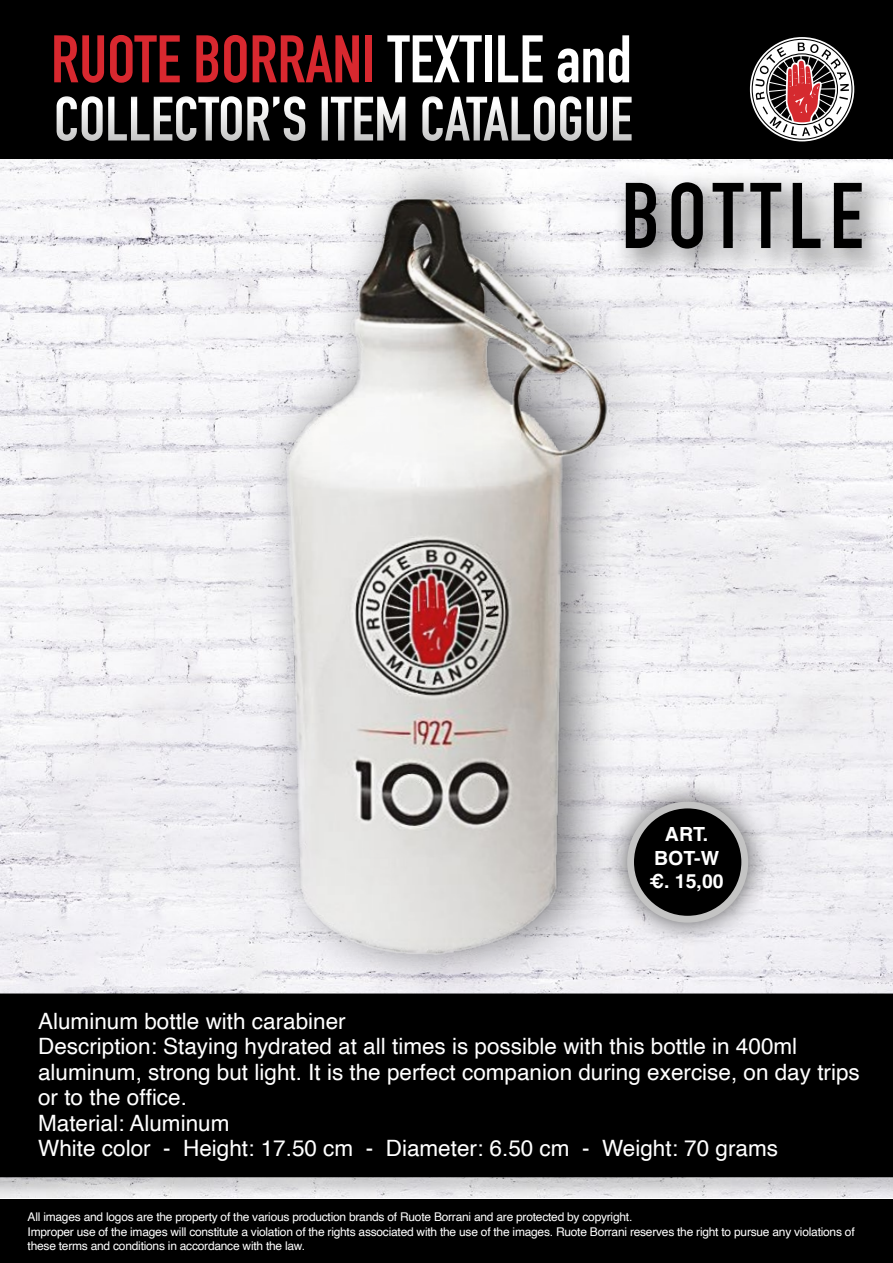
<style>
.page{position:relative;width:893px;height:1263px;background:#fff}
.page>*{position:absolute;margin:0;border:0;box-sizing:border-box;transform-origin:0 0}
.t1{font:700 91.5px "DIN Condensed";letter-spacing:.08em;color:#000}
.t2{font:700 66px "DIN Condensed";color:#d8282f}
.t3{font:700 61.5px "DIN Condensed";color:#fff}
.t4{font:22.5px/25.5px "Helvetica";color:#fff}
.t5{font:700 19.5px/23.4px "Helvetica";color:#fff;text-align:center}
.t6{font:12px/14.4px "Helvetica";letter-spacing:-.02em;color:#fff}
.s1{color:#fff}
</style>
<div class="page">
<div style="left:0;top:0;width:708px;height:159px;background:#000"></div>
<div style="left:0;top:1199px;width:893px;height:64px;background:#000"></div>
<img style="left:0;top:159px;width:893px;height:1038px">
<div style="left:0;top:995px;width:893px;height:201px;background:#000;opacity:.15"></div>
<div style="left:0;top:993px;width:893px;height:184px;background:#000"></div>
<div style="left:255px;top:148px;width:411px;height:848px;background:#000;opacity:.53"></div>
<img style="left:254px;top:159px;width:378px;height:834px">
<svg style="left:708px;top:0;width:185px;height:170px"></svg>
<div style="left:58px;top:98px;width:592px;height:61px;background:#000"></div>
<div style="left:57px;top:38px;width:591px;height:64px;background:#000"></div>
<div style="left:612px;top:170px;width:281px;height:113px;background:#000;opacity:.66"></div>
<div style="left:602px;top:777px;width:171px;height:170px;background:#000;opacity:.66"></div>
<div style="left:631px;top:805px;width:114px;height:114px;background:#000;border-radius:50%"></div>
<div style="left:627px;top:801px;width:121px;height:122px;border:7px solid #c4c4c4;border-radius:50%"></div>
<h2 class="t2" style="left:51px;top:15px;width:582px">RUOTE BORRANI <span class="s1">TEXTILE and</span></h2>
<h3 class="t3" style="left:54px;top:78px;width:580px">COLLECTOR’S ITEM CATALOGUE</h3>
<h1 class="t1" style="left:621px;top:154px;width:243px">BOTTLE</h1>
<h3 class="t5" style="left:649px;top:825px;width:76px">ART.<br>BOT-W €. 15,00</h3>
<p class="t4" style="left:38px;top:1009px;width:823px">Aluminum bottle with carabiner<br>Description: Staying hydrated at all times is possible with this bottle in 400ml aluminum, strong but light. It is the perfect companion during exercise, on day trips or to the office.<br>Material: Aluminum<br>White color - Height: 17.50 cm - Diameter: 6.50 cm - Weight: 70 grams</p>
<p class="t6" style="left:28px;top:1210px;width:828px">All images and logos are the property of the various production brands of Ruote Borrani and are protected by copyright.<br>Improper use of the images will constitute a violation of the rights associated with the use of the images. Ruote Borrani reserves the right to pursue any violations of these terms and conditions in accordance with the law.</p>
</div>
